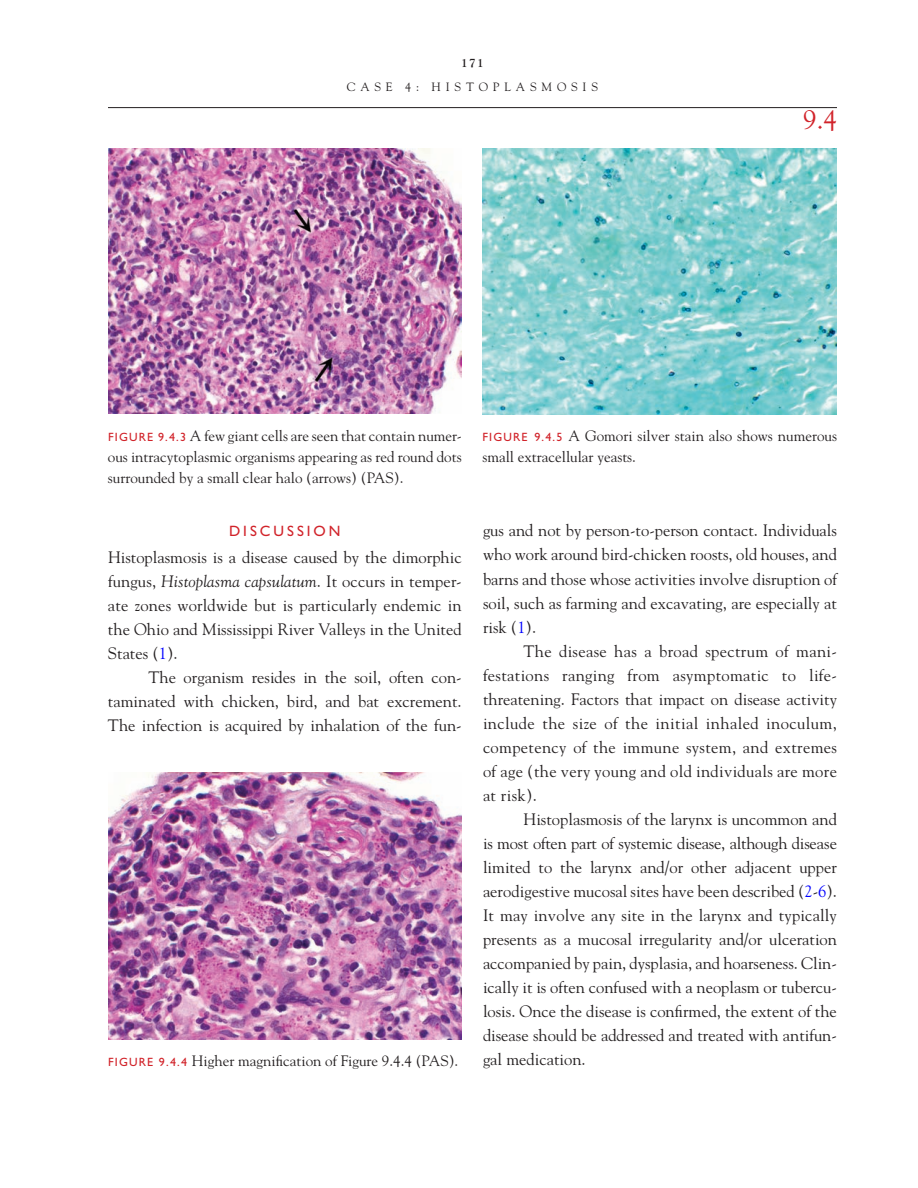
<style>
.page{position:relative;width:918px;height:1188px;background:#fff}
.page>*{position:absolute;margin:0;border:0;box-sizing:border-box;transform-origin:0 0}
.t1{font:27px "Goudy";color:#d1232a}
.t2{font:16.5px/24px "Goudy";color:#231f20;text-align:justify}
.t3{font:15px/21px "Goudy";color:#231f20;text-align:justify}
.t4{font:15px "Gill Sans";letter-spacing:.2em;color:#d1232a}
.t5{font:12px "Goudy";color:#231f20}
.t6{font:700 12px "Goudy";color:#231f20}
.s1{font-family:"Gill Sans";font-size:12px;color:#d1232a}
.s2{font-style:italic}
.s3{color:#00f}
</style>
<div class="page">
<hr style="left:108px;top:107px;width:729px;height:1px;background:#231f20">
<img style="left:108px;top:148px;width:354px;height:266px">
<img style="left:108px;top:773px;width:354px;height:266px">
<img style="left:482px;top:149px;width:354px;height:265px">
<p class="t6" style="left:461px;top:56px;width:24px">171</p>
<p class="t5" style="left:347px;top:79px;width:98px">CASE 4: histoplas</p>
<p class="t5" style="left:542px;top:79px;width:27px">m osis</p>
<h1 class="t1" style="left:803px;top:103px;width:35px">9.4</h1>
<p class="t3" style="left:108px;top:425px;width:355px"><span class="s1">F IGURE 9.4.3</span> A few giant cells are seen that contain numer&shy;ous intracytoplasmic organisms appearing as red round dots surrounded by a small clear halo (arrows) (PAS).</p>
<p class="t4" style="left:229px;top:522px;width:113px">DISCUSSION</p>
<p class="t2" style="left:108px;top:545px;width:355px">Histoplasmosis is a disease caused by the dimorphic fungus, <span class="s2">Histoplasma capsulatum</span>. It occurs in temper&shy;ate zones worldwide but is particularly endemic in the Ohio and Mississippi River Valleys in the United States (<span class="s3">1</span>).</p>
<p class="t2" style="left:108px;top:665px;width:355px;text-indent:41px">The organism resides in the soil, often con&shy;taminated with chicken, bird, and bat excrement.<br>The infection is acquired by inhalation of the fun-</p>
<p class="t3" style="left:108px;top:1050px;width:352px"><span class="s1">F IGURE 9.4.4</span> Higher magnification of Figure 9.4.4 (PAS).</p>
<p class="t3" style="left:482px;top:425px;width:356px"><span class="s1">F IGURE 9.4.5</span> A Gomori silver stain also shows numerous small extracellular yeasts.</p>
<p class="t2" style="left:483px;top:518px;width:356px">gus and not by person-to-person contact. Individuals who work around bird-chicken roosts, old houses, and barns and those whose activities involve disruption of soil, such as farming and excavating, are especially at risk (<span class="s3">1</span>).</p>
<p class="t2" style="left:483px;top:638px;width:356px;text-indent:41px">The disease has a broad spectrum of mani&shy;festations ranging from asymptomatic to life&shy;threatening. Factors that impact on disease activity include the size of the initial inhaled inoculum, competency of the immune system, and extremes of age (the very young and old individuals are more at risk).</p>
<p class="t2" style="left:483px;top:806px;width:356px;text-indent:41px">Histoplasmosis of the larynx is uncommon and is most often part of systemic disease, although disease limited to the larynx and/or other adjacent upper aerodigestive mucosal sites have been described (<span class="s3">2</span>-<span class="s3">6</span>).<br>It may involve any site in the larynx and typically presents as a mucosal irregularity and/or ulceration accompanied by pain, dysplasia, and hoarseness. Clin&shy;ically it is often confused with a neoplasm or tubercu&shy;losis. Once the disease is confirmed, the extent of the disease should be addressed and treated with antifun&shy;gal medication.</p>
</div>
